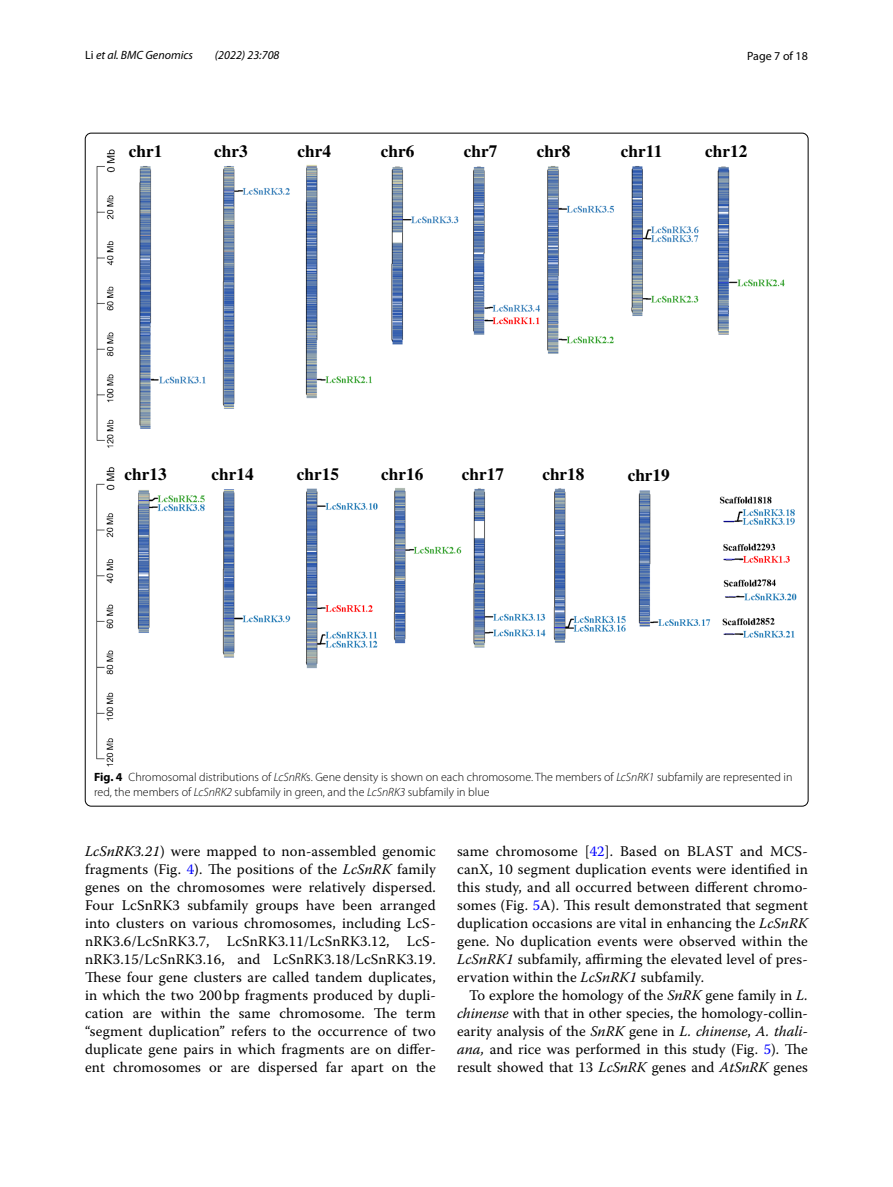
<style>
.page{position:relative;width:893px;height:1187px;background:#fff}
.page>*{position:absolute;margin:0;border:0;box-sizing:border-box;transform-origin:0 0}
.t1{font:17.25px "Times Bold 4";color:#000}
.t2{font:14.7px/18px "Warnock Pro";letter-spacing:.01em;color:#000;text-align:justify}
.t3{font:300 12px/15px "Myriad Pro";color:#000}
.t4{font:italic 12px "Myriad Pro";color:#000}
.t5{font:12px "Myriad Pro";color:#000}
.s1{font-style:normal}
.s2{font-weight:700}
.s3{font-style:italic}
.s4{color:#00f}
</style>
<div class="page">
<img style="left:96px;top:149px;width:701px;height:617px">
<p class="t4" style="left:85px;top:48px;width:109px"><span class="s1">Li</span> et al. BMC Genomics</p>
<p class="t4" style="left:215px;top:48px;width:66px">(2022) 23:708</p>
<p class="t5" style="left:747px;top:48px;width:62px">Page 7 of 18</p>
<p class="t1" style="left:129px;top:140px;width:35px">chr1</p>
<p class="t1" style="left:214px;top:140px;width:35px">chr3</p>
<p class="t1" style="left:298px;top:140px;width:35px">chr4</p>
<p class="t1" style="left:381px;top:141px;width:35px">chr6</p>
<p class="t1" style="left:464px;top:140px;width:35px">chr7</p>
<p class="t1" style="left:537px;top:141px;width:35px">chr8</p>
<p class="t1" style="left:621px;top:140px;width:43px">chr11</p>
<p class="t1" style="left:705px;top:140px;width:44px">chr12</p>
<p class="t1" style="left:124px;top:464px;width:44px">chr13</p>
<p class="t1" style="left:211px;top:464px;width:44px">chr14</p>
<p class="t1" style="left:297px;top:464px;width:44px">chr15</p>
<p class="t1" style="left:381px;top:464px;width:44px">chr16</p>
<p class="t1" style="left:462px;top:464px;width:44px">chr17</p>
<p class="t1" style="left:542px;top:464px;width:44px">chr18</p>
<p class="t1" style="left:628px;top:464px;width:44px">chr19</p>
<p class="t3" style="left:94px;top:769px;width:700px"><span class="s2">Fig. 4</span> Chromosomal distributions of <span class="s3">LcSnRK</span>s. Gene density is shown on each chromosome. The members of <span class="s3">LcSnRK1</span> subfamily are represented in red, the members of <span class="s3">LcSnRK2</span> subfamily in green, and the <span class="s3">LcSnRK3</span> subfamily in blue</p>
<p class="t2" style="left:85px;top:841px;width:352px"><span class="s3">LcSnRK3.21</span>) were mapped to non-assembled genomic fragments (Fig. <span class="s4">4</span>). The positions of the <span class="s3">LcSnRK</span> family genes on the chromosomes were relatively dispersed.<br>Four LcSnRK3 subfamily groups have been arranged into clusters on various chromosomes, including LcS&shy;nRK3.6/LcSnRK3.7, LcSnRK3.11/LcSnRK3.12, LcS&shy;nRK3.15/LcSnRK3.16, and LcSnRK3.18/LcSnRK3.19.<br>These four gene clusters are called tandem duplicates, in which the two 200 bp fragments produced by dupli&shy;cation are within the same chromosome. The term “segment duplication” refers to the occurrence of two duplicate gene pairs in which fragments are on differ&shy;ent chromosomes or are dispersed far apart on the</p>
<p class="t2" style="left:457px;top:841px;width:352px">same chromosome [<span class="s4">42</span>]. Based on BLAST and MCS&shy;canX, 10 segment duplication events were identified in this study, and all occurred between different chromo&shy;somes (Fig. <span class="s4">5</span>A). This result demonstrated that segment duplication occasions are vital in enhancing the <span class="s3">LcSnRK </span>gene. No duplication events were observed within the <span class="s3">LcSnRK1</span> subfamily, affirming the elevated level of pres&shy;ervation within the <span class="s3">LcSnRK1</span> subfamily.</p>
<p class="t2" style="left:457px;top:985px;width:352px;text-indent:12px">To explore the homology of the <span class="s3">SnRK</span> gene family in <span class="s3">L. chinense</span> with that in other species, the homology-collin&shy;earity analysis of the <span class="s3">SnRK</span> gene in <span class="s3">L. chinense</span>, <span class="s3">A. thali&shy;ana,</span> and rice was performed in this study (Fig. <span class="s4">5</span>). The result showed that 13 <span class="s3">LcSnRK</span> genes and <span class="s3">AtSnRK</span> genes</p>
</div>
